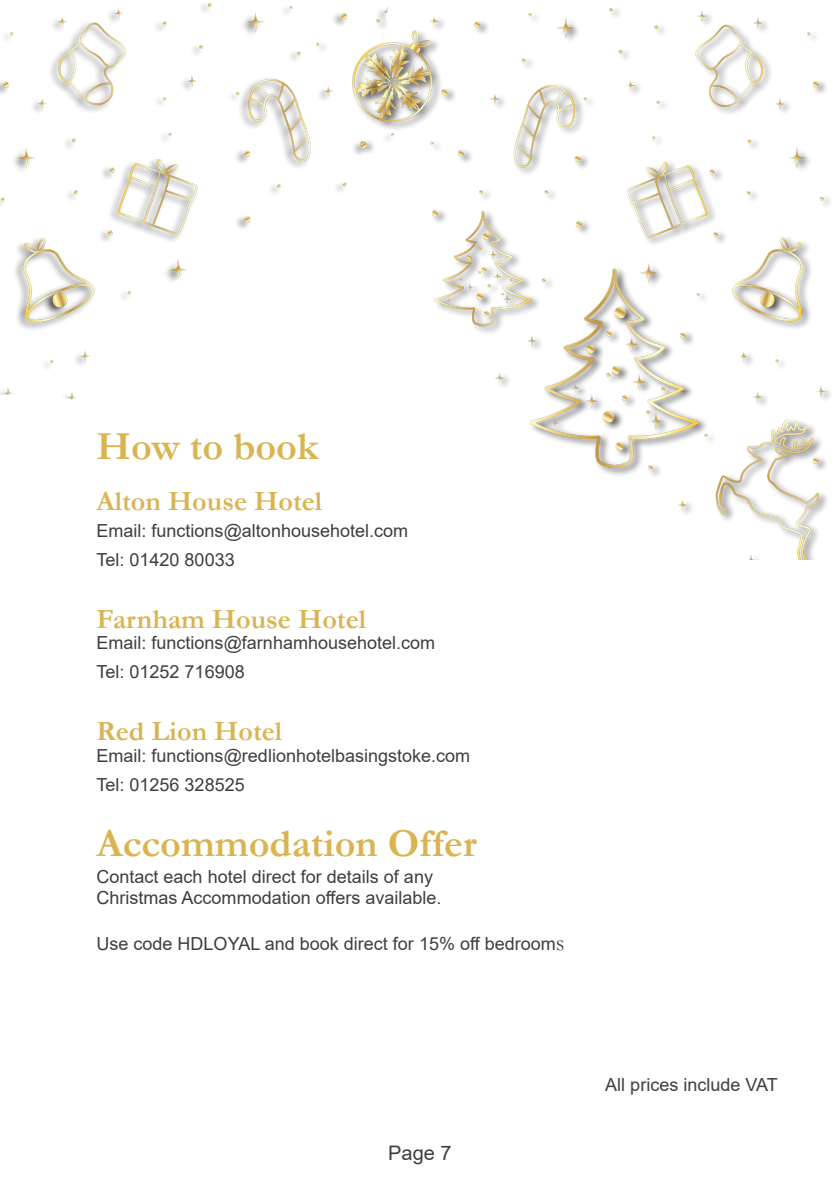
<style>
.page{position:relative;width:840px;height:1191px;background:#fff}
.page>*{position:absolute;margin:0;border:0;box-sizing:border-box;transform-origin:0 0}
.t1{font:700 40px "Garamond";color:#d9b451}
.t2{font:700 28px "Garamond";color:#d9b451}
.t3{font:20px "Arial";color:#3e3e3f}
.t4{font:18px/21.6px "Arial";color:#3e3e3f}
.s1{font-family:"Garamond";font-size:24px}
</style>
<div class="page">
<img style="left:612px;top:8px;width:219px;height:551px">
<img style="left:0;top:3px;width:612px;height:471px">
<p class="t1" style="left:96px;top:419px;width:223px">How to book</p>
<p class="t2" style="left:96px;top:482px;width:227px">Alton House Hotel</p>
<p class="t4" style="left:96px;top:520px;width:313px">Email: functions@altonhousehotel.com</p>
<p class="t4" style="left:96px;top:548px;width:140px">Tel: 01420 80033</p>
<p class="t2" style="left:96px;top:600px;width:271px">Farnham House Hotel</p>
<p class="t4" style="left:96px;top:632px;width:340px">Email: functions@farnhamhousehotel.com</p>
<p class="t4" style="left:96px;top:661px;width:150px">Tel: 01252 716908</p>
<p class="t2" style="left:96px;top:712px;width:187px">Red Lion Hotel</p>
<p class="t4" style="left:96px;top:744px;width:375px">Email: functions@redlionhotelbasingstoke.com</p>
<p class="t4" style="left:96px;top:773px;width:150px">Tel: 01256 328525</p>
<p class="t1" style="left:96px;top:815px;width:381px">Accommodation Offer</p>
<p class="t4" style="left:96px;top:865px;width:346px">Contact each hotel direct for details of any<br>Christmas Accommodation offers available.</p>
<p class="t4" style="left:96px;top:933px;width:469px">Use code HDLOYAL and book direct for 15% off bedroom<span class="s1">s</span></p>
<p class="t3" style="left:388px;top:1139px;width:65px">Page 7</p>
<p class="t4" style="left:605px;top:1074px;width:174px">All prices include VAT</p>
</div>
